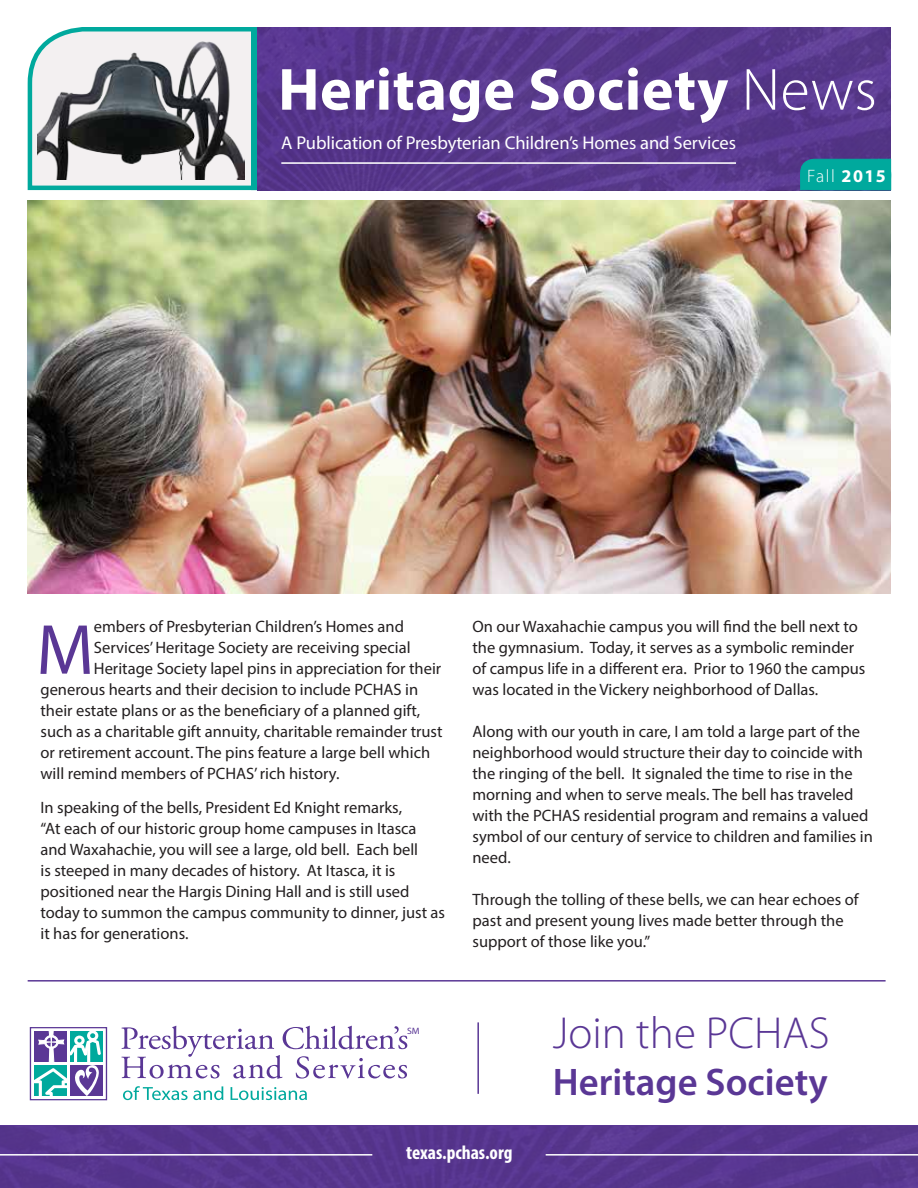
<style>
.page{position:relative;width:918px;height:1188px;background:#fff}
.page>*{position:absolute;margin:0;border:0;box-sizing:border-box;transform-origin:0 0}
.t1{font:71.7px "Myriad Pro";color:#5a3795}
.t2{font:700 60px "Myriad Pro";letter-spacing:.01em;color:#fff}
.t3{font:300 45px "Myriad Pro";color:#5a3795}
.t4{font:600 38.55px "Myriad Pro";color:#5a3795}
.t5{font:700 condensed 19.5px "Myriad Pro";color:#fff}
.t6{font:18.6px "Myriad Pro";letter-spacing:-.005em;color:#fff}
.t7{font:300 18px "Myriad Pro";color:#fff}
.t8{font:16.5px/21px "Myriad Pro";color:#231f20}
.t9{font:9.3px "Myriad Pro";color:#5a3795;scale:1.06 1}
.s1{font-weight:300}
.s2{font-weight:700}
</style>
<div class="page">
<svg style="left:27px;top:27px;width:353px;height:164px"></svg>
<div style="left:251px;top:27px;width:8px;height:163px;background:#00a99d"></div>
<img style="left:38px;top:27px;width:206px;height:153px">
<svg style="left:121px;top:1026px;width:286px;height:53px"></svg>
<div style="left:30px;top:1027px;width:77px;height:73px;border:1px solid #5a3795"></div>
<div style="left:70px;top:1031px;width:33px;height:31px;background:#00a99d"></div>
<div style="left:70px;top:1066px;width:33px;height:30px;background:#5a3795"></div>
<svg style="left:34px;top:1031px;width:67px;height:65px"></svg>
<svg style="left:123px;top:1086px;width:100px;height:14px"></svg>
<svg style="left:231px;top:1087px;width:76px;height:13px"></svg>
<hr style="left:477px;top:1022px;width:2px;height:72px;background:#5a3795">
<hr style="left:28px;top:980px;width:858px;height:2px;background:#5a3795">
<img style="left:335px;top:27px;width:556px;height:101px">
<img style="left:0;top:1126px;width:918px;height:62px">
<hr style="left:546px;top:1154px;width:372px;height:2px;background:#fff">
<hr style="left:0;top:1154px;width:372px;height:2px;background:#fff">
<img style="left:335px;top:128px;width:556px;height:62px">
<img style="left:257px;top:27px;width:78px;height:163px">
<hr style="left:281px;top:162px;width:455px;height:2px;background:#fff">
<div style="left:801px;top:159px;width:90px;height:31px;background:#00a99d;border-radius:14px"></div>
<div style="left:800px;top:159px;width:91px;height:31px;border:1px solid #00a99d;border-radius:14px"></div>
<div style="left:800px;top:174px;width:91px;height:16px;background:#00a99d"></div>
<div style="left:878px;top:159px;width:13px;height:31px;background:#00a99d"></div>
<img style="left:27px;top:201px;width:864px;height:393px">
<h2 class="t2" style="left:278px;top:50px;width:600px">Heritage Society <span class="s1">News</span></h2>
<p class="t6" style="left:281px;top:131px;width:456px">A Publication of Presbyterian Children’s Homes and Services</p>
<p class="t7" style="left:807px;top:165px;width:80px">Fall <span class="s2">2015</span></p>
<h1 class="t1" style="left:36px;top:606px;width:59px">M</h1>
<p class="t8" style="left:94px;top:616px;width:312px">embers of Presbyterian Children’s Homes and</p>
<p class="t8" style="left:94px;top:637px;width:318px">Services’ Heritage Society are receiving special</p>
<p class="t8" style="left:94px;top:658px;width:349px">Heritage Society lapel pins in appreciation for their</p>
<p class="t8" style="left:41px;top:679px;width:379px">generous hearts and their decision to include PCHAS in</p>
<p class="t8" style="left:41px;top:700px;width:381px">their estate plans or as the beneficiary of a planned gift,</p>
<p class="t8" style="left:41px;top:721px;width:404px">such as a charitable gift annuity, charitable remainder trust</p>
<p class="t8" style="left:41px;top:742px;width:391px">or retirement account. The pins feature a large bell which</p>
<p class="t8" style="left:41px;top:763px;width:300px">will remind members of PCHAS’ rich history.</p>
<p class="t8" style="left:41px;top:797px;width:406px">In speaking of the bells, President Ed Knight remarks,<br>“At each of our historic group home campuses in Itasca and Waxahachie, you will see a large, old bell. Each bell<br>is steeped in many decades of history. At Itasca, it is positioned near the Hargis Dining Hall and is still used today to summon the campus community to dinner, just as it has for generations.</p>
<p class="t8" style="left:473px;top:616px;width:394px">On our Waxahachie campus you will find the bell next to the gymnasium. Today, it serves as a symbolic reminder of campus life in a different era. Prior to 1960 the campus was located in the Vickery neighborhood of Dallas.</p>
<p class="t8" style="left:473px;top:721px;width:402px">Along with our youth in care, I am told a large part of the neighborhood would structure their day to coincide with the ringing of the bell. It signaled the time to rise in the morning and when to serve meals. The bell has traveled with the PCHAS residential program and remains a valued symbol of our century of service to children and families in need.</p>
<p class="t8" style="left:473px;top:889px;width:388px">Through the tolling of these bells, we can hear echoes of past and present young lives made better through the support of those like you.”</p>
<p class="t9" style="left:407px;top:1025px;width:13px">SM</p>
<h3 class="t3" style="left:553px;top:1006px;width:278px">Join the PCHAS</h3>
<h3 class="t4" style="left:553px;top:1057px;width:277px">Heritage Society</h3>
<p class="t5" style="left:406px;top:1141px;width:108px">texas.pchas.org</p>
</div>
